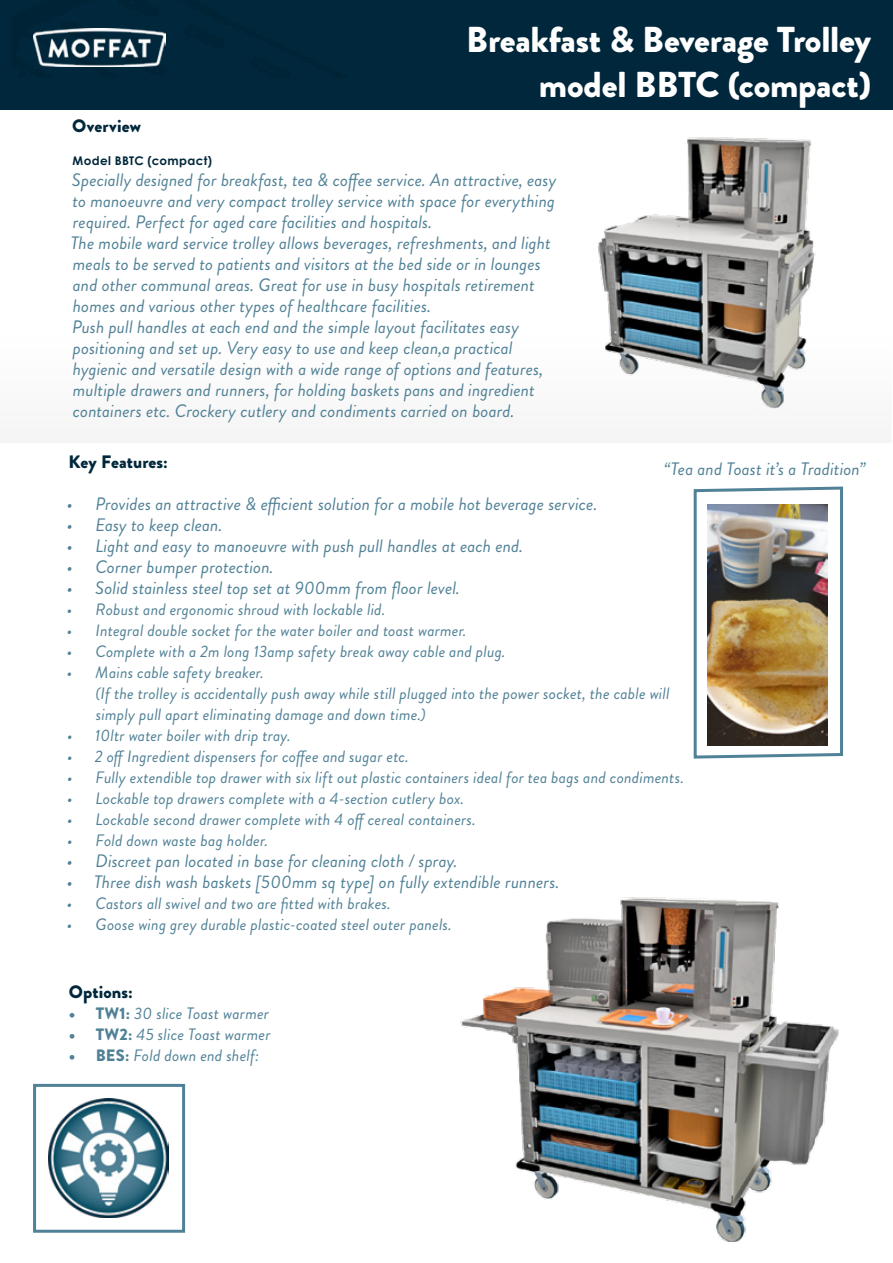
<style>
.page{position:relative;width:893px;height:1263px;background:#fff}
.page>*{position:absolute;margin:0;border:0;box-sizing:border-box;transform-origin:0 0}
.t1{font:900 36px/45px "Brandon Grotesque";letter-spacing:-.01em;color:#fff;text-align:right}
.t2{font:italic 18px/21px "Brandon Grotesque";letter-spacing:.005em;color:#518196}
.t3{font:900 18px "Brandon Grotesque";letter-spacing:.005em;color:#00273b}
.t4{font:italic 16.5px/21px "Brandon Grotesque";letter-spacing:.01em;color:#518196}
.t5{font:700 12px "Century Gothic Pro";letter-spacing:.03em;color:#00273b}
.s1{font-weight:900;font-style:normal}
</style>
<div class="page">
<div style="left:0;top:0;width:893px;height:109px;background:#00273b"></div>
<hr style="left:0;top:439px;width:891px;height:3px;background:#f4f4f4">
<svg style="left:693px;top:486px;width:150px;height:273px"></svg>
<img style="left:708px;top:504px;width:120px;height:242px">
<img style="left:598px;top:137px;width:218px;height:272px">
<img style="left:460px;top:897px;width:379px;height:345px">
<svg style="left:33px;top:1083px;width:153px;height:150px"></svg>
<img style="left:33px;top:29px;width:132px;height:38px">
<h1 class="t1" style="left:466px;top:17px;width:406px">Breakfast &amp; Beverage Trolley model BBTC (compact)</h1>
<p class="t3" style="left:72px;top:113px;width:70px">Overview</p>
<p class="t5" style="left:73px;top:153px;width:141px">Model BBTC (compact)</p>
<p class="t2" style="left:71px;top:170px;width:487px">Specially designed for breakfast, tea &amp; coffee service. An attractive, easy to manoeuvre and very compact trolley service with space for everything required. Perfect for aged care facilities and hospitals.<br>The mobile ward service trolley allows beverages, refreshments, and light meals to be served to patients and visitors at the bed side or in lounges and other communal areas. Great for use in busy hospitals retirement homes and various other types of healthcare facilities.<br>Push pull handles at each end and the simple layout facilitates easy positioning and set up. Very easy to use and keep clean,a practical hygienic and versatile design with a wide range of options and features, multiple drawers and runners, for holding baskets pans and ingredient containers etc. Crockery cutlery and condiments carried on board.</p>
<p class="t3" style="left:69px;top:449px;width:101px">Key Features:</p>
<p class="t2" style="left:67px;top:493px;width:532px">• Provides an attractive &amp; efficient solution for a mobile hot beverage service.</p>
<p class="t2" style="left:67px;top:514px;width:157px">• Easy to keep clean.</p>
<p class="t2" style="left:67px;top:535px;width:458px">• Light and easy to manoeuvre with push pull handles at each end.</p>
<p class="t2" style="left:67px;top:556px;width:208px">• Corner bumper protection.</p>
<p class="t2" style="left:67px;top:577px;width:394px">• Solid stainless steel top set at 900mm from floor level.</p>
<p class="t4" style="left:67px;top:599px;width:320px">• Robust and ergonomic shroud with lockable lid.</p>
<p class="t4" style="left:67px;top:620px;width:401px">• Integral double socket for the water boiler and toast warmer.</p>
<p class="t4" style="left:67px;top:641px;width:440px">• Complete with a 2m long 13amp safety break away cable and plug.</p>
<p class="t4" style="left:95px;top:662px;width:576px;text-indent:-28px">• Mains cable safety breaker.<br>(If the trolley is accidentally push away while still plugged into the power socket, the cable will simply pull apart eliminating damage and down time.)</p>
<p class="t4" style="left:67px;top:725px;width:225px">• 10ltr water boiler with drip tray.</p>
<p class="t4" style="left:67px;top:746px;width:343px">• 2 off Ingredient dispensers for coffee and sugar etc.</p>
<p class="t4" style="left:67px;top:767px;width:619px">• Fully extendible top drawer with six lift out plastic containers ideal for tea bags and condiments.</p>
<p class="t4" style="left:67px;top:788px;width:399px">• Lockable top drawers complete with a 4-section cutlery box.</p>
<p class="t4" style="left:67px;top:809px;width:410px">• Lockable second drawer complete with 4 off cereal containers.</p>
<p class="t4" style="left:67px;top:830px;width:202px">• Fold down waste bag holder.</p>
<p class="t2" style="left:67px;top:850px;width:392px">• Discreet pan located in base for cleaning cloth / spray.</p>
<p class="t2" style="left:67px;top:871px;width:494px">• Three dish wash baskets [500mm sq type] on fully extendible runners.</p>
<p class="t4" style="left:67px;top:893px;width:325px">• Castors all swivel and two are fitted with brakes.</p>
<p class="t4" style="left:67px;top:914px;width:386px">• Goose wing grey durable plastic-coated steel outer panels.</p>
<p class="t2" style="left:664px;top:459px;width:203px">“Tea and Toast it’s a Tradition”</p>
<p class="t3" style="left:69px;top:979px;width:66px">Options:</p>
<p class="t4" style="left:69px;top:1003px;width:202px"><span class="s1">• TW1:</span> 30 slice Toast warmer</p>
<p class="t4" style="left:69px;top:1024px;width:203px"><span class="s1">• TW2:</span> 45 slice Toast warmer</p>
<p class="t4" style="left:69px;top:1045px;width:192px"><span class="s1">• BES:</span> Fold down end shelf:</p>
</div>
